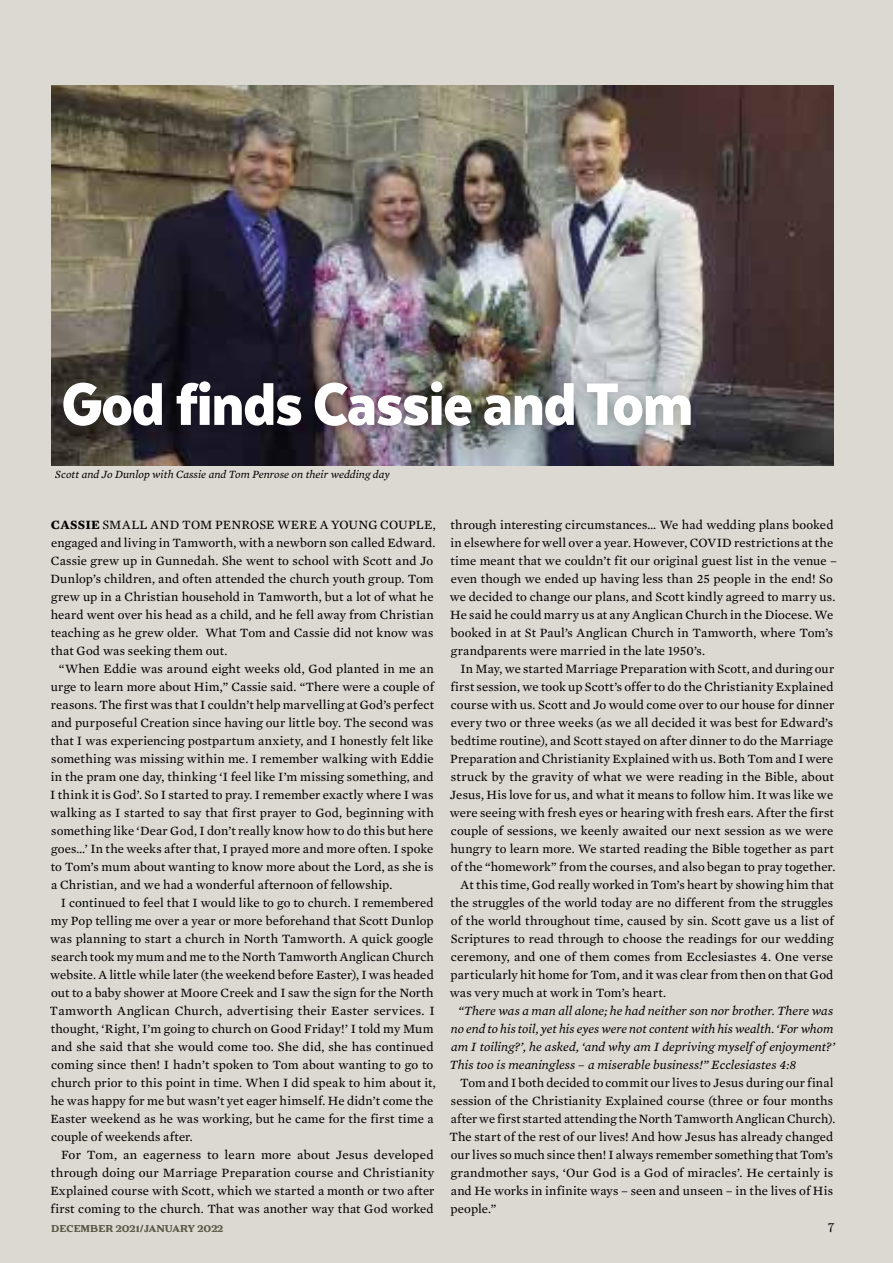
<style>
.page{position:relative;width:893px;height:1263px;background:#dcd9d2}
.page>*{position:absolute;margin:0;border:0;box-sizing:border-box;transform-origin:0 0}
.t1{font:900 69px "Texta Narrow";letter-spacing:-.015em;color:#fff}
.t2{font:13.5px "Battlefin";color:#000}
.t3{font:12.9px/18px "Mercury Text G2";letter-spacing:.005em;color:#000}
.t4{font:italic 12.9px/18px "Mercury Text G2";letter-spacing:.005em;color:#000}
.t5{font:italic 11.25px "Mercury Text G2";color:#000}
.t6{font:700 10.5px "Battlefin";color:#676753}
.s1{font-weight:700}
</style>
<div class="page">
<img style="left:51px;top:85px;width:782px;height:380px">
<div style="left:52px;top:371px;width:650px;height:66px;background:#000;opacity:.25"></div>
<h1 class="t1" style="left:62px;top:368px;width:633px">God finds Cassie and Tom</h1>
<p class="t5" style="left:55px;top:467px;width:336px">Scott and Jo Dunlop with Cassie and Tom Penrose on their wedding day</p>
<p class="t3" style="left:50px;top:515px;width:387px"><span class="s1">CASSIE</span> SMALL AND TOM PENROSE WERE A YOUNG COUPLE, engaged and living in Tamworth, with a newborn son called Edward.<br>Cassie grew up in Gunnedah. She went to school with Scott and Jo Dunlop’s children, and often attended the church youth group. Tom grew up in a Christian household in Tamworth, but a lot of what he heard went over his head as a child, and he fell away from Christian teaching as he grew older. What Tom and Cassie did not know was that God was seeking them out.</p>
<p class="t3" style="left:50px;top:659px;width:386px;text-align:justify;text-indent:9px">“When Eddie was around eight weeks old, God planted in me an urge to learn more about Him,” Cassie said. “There were a couple of reasons. The first was that I couldn’t help marvelling at God’s perfect and purposeful Creation since having our little boy. The second was that I was experiencing postpartum anxiety, and I honestly felt like something was missing within me. I remember walking with Eddie in the pram one day, thinking ‘I feel like I’m missing something, and I think it is God’. So I started to pray. I remember exactly where I was walking as I started to say that first prayer to God, beginning with something like ‘Dear God, I don’t really know how to do this but here goes…’ In the weeks after that, I prayed more and more often. I spoke to Tom’s mum about wanting to know more about the Lord, as she is a Christian, and we had a wonderful afternoon of fellowship.</p>
<p class="t3" style="left:50px;top:893px;width:388px;text-indent:11px">I continued to feel that I would like to go to church. I remembered my Pop telling me over a year or more beforehand that Scott Dunlop was planning to start a church in North Tamworth. A quick google search took my mum and me to the North Tamworth Anglican Church website. A little while later (the weekend before Easter), I was headed out to a baby shower at Moore Creek and I saw the sign for the North Tamworth Anglican Church, advertising their Easter services. I thought, ‘Right, I’m going to church on Good Friday!’ I told my Mum and she said that she would come too. She did, she has continued coming since then! I hadn’t spoken to Tom about wanting to go to church prior to this point in time. When I did speak to him about it, he was happy for me but wasn’t yet eager himself. He didn’t come the Easter weekend as he was working, but he came for the first time a couple of weekends after.</p>
<p class="t3" style="left:50px;top:1145px;width:386px;text-align:justify;text-indent:11px">For Tom, an eagerness to learn more about Jesus developed through doing our Marriage Preparation course and Christianity Explained course with Scott, which we started a month or two after first coming to the church. That was another way that God worked</p>
<p class="t3" style="left:450px;top:515px;width:389px">through interesting circumstances… We had wedding plans booked in elsewhere for well over a year. However, COVID restrictions at the time meant that we couldn’t fit our original guest list in the venue – even though we ended up having less than 25 people in the end! So we decided to change our plans, and Scott kindly agreed to marry us.<br>He said he could marry us at any Anglican Church in the Diocese. We booked in at St Paul’s Anglican Church in Tamworth, where Tom’s grandparents were married in the late 1950’s.</p>
<p class="t3" style="left:460px;top:659px;width:375px">In May, we started Marriage Preparation with Scott, and during our</p>
<p class="t3" style="left:450px;top:677px;width:385px">first session, we took up Scott’s offer to do the Christianity Explained</p>
<p class="t3" style="left:451px;top:695px;width:385px">course with us. Scott and Jo would come over to our house for dinner</p>
<p class="t3" style="left:451px;top:713px;width:384px">every two or three weeks (as we all decided it was best for Edward’s</p>
<p class="t3" style="left:451px;top:731px;width:384px">bedtime routine), and Scott stayed on after dinner to do the Marriage</p>
<p class="t3" style="left:450px;top:749px;width:385px">Preparation and Christianity Explained with us. Both Tom and I were</p>
<p class="t3" style="left:451px;top:767px;width:384px">struck by the gravity of what we were reading in the Bible, about</p>
<p class="t3" style="left:450px;top:785px;width:385px">Jesus, His love for us, and what it means to follow him. It was like we</p>
<p class="t3" style="left:450px;top:803px;width:386px">were seeing with fresh eyes or hearing with fresh ears. After the first</p>
<p class="t3" style="left:451px;top:821px;width:384px">couple of sessions, we keenly awaited our next session as we were</p>
<p class="t3" style="left:451px;top:839px;width:385px">hungry to learn more. We started reading the Bible together as part</p>
<p class="t3" style="left:451px;top:857px;width:386px">of the “homework” from the courses, and also began to pray together.</p>
<p class="t3" style="left:461px;top:875px;width:375px">At this time, God really worked in Tom’s heart by showing him that</p>
<p class="t3" style="left:450px;top:893px;width:384px">the struggles of the world today are no different from the struggles</p>
<p class="t3" style="left:451px;top:911px;width:384px">of the world throughout time, caused by sin. Scott gave us a list of</p>
<p class="t3" style="left:451px;top:929px;width:384px">Scriptures to read through to choose the readings for our wedding</p>
<p class="t3" style="left:451px;top:947px;width:384px">ceremony, and one of them comes from Ecclesiastes 4. One verse</p>
<p class="t3" style="left:450px;top:965px;width:384px">particularly hit home for Tom, and it was clear from then on that God</p>
<p class="t3" style="left:450px;top:983px;width:218px">was very much at work in Tom’s heart.</p>
<p class="t4" style="left:450px;top:1001px;width:387px;text-indent:9px">“There was a man all alone; he had neither son nor brother. There was no end to his toil, yet his eyes were not content with his wealth. ‘For whom am I toiling?’, he asked, ‘and why am I depriving myself of enjoyment?’ This too is meaningless – a miserable business!” Ecclesiastes 4:8</p>
<p class="t3" style="left:449px;top:1073px;width:387px;text-indent:11px">Tom and I both decided to commit our lives to Jesus during our final session of the Christianity Explained course (three or four months after we first started attending the North Tamworth Anglican Church).<br>The start of the rest of our lives! And how Jesus has already changed our lives so much since then! I always remember something that Tom’s grandmother says, ‘Our God is a God of miracles’. He certainly is and He works in infinite ways – seen and unseen – in the lives of His people.”</p>
<p class="t6" style="left:51px;top:1222px;width:174px">DECEMBER 2021/JANUARY 2022</p>
<p class="t2" style="left:828px;top:1220px;width:7px">7</p>
</div>
